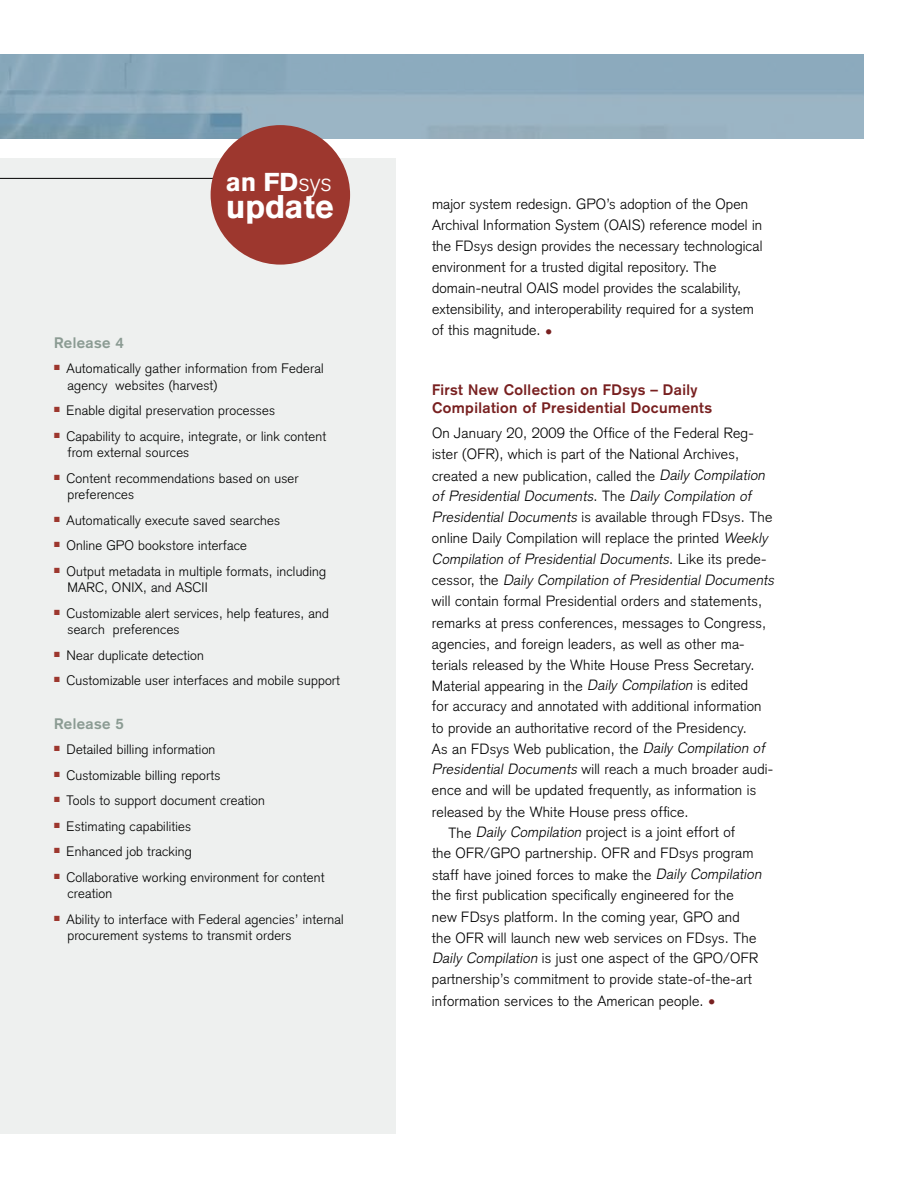
<style>
.page{position:relative;width:918px;height:1188px;background:#fff}
.page>*{position:absolute;margin:0;border:0;box-sizing:border-box;transform-origin:0 0}
.t1{font:900 32.25px "Akzidenz Grotesk";color:#fff}
.t2{font:900 25.5px "Akzidenz Grotesk";color:#fff}
.t3{font:700 15px/18px "Akzidenz Grotesk";letter-spacing:.03em;color:#782020}
.t4{font:700 15px "Akzidenz Grotesk";letter-spacing:.03em;color:#8b9b93}
.t5{font:300 14.7px/21px "Akzidenz Grotesk";letter-spacing:.015em;color:#000}
.t6{font:italic 300 14.7px "Akzidenz Grotesk";color:#000}
.t7{font:300 13.5px/16.5px "Akzidenz Grotesk";letter-spacing:.015em;color:#000}
.s1{font-weight:300}
.s2{color:#782020}
.s3{font-style:italic}
.s4{font-style:normal}
</style>
<div class="page">
<svg style="left:0;top:54px;width:864px;height:84px;background:#8facbe"></svg>
<div style="left:0;top:158px;width:396px;height:976px;background:#eef0ef"></div>
<div style="left:211px;top:125px;width:139px;height:140px;background:#9d372e;border-radius:50%"></div>
<h2 class="t2" style="left:226px;top:167px;width:108px">an FD<span class="s1">sys</span></h2>
<h1 class="t1" style="left:226px;top:188px;width:110px">update</h1>
<p class="t4" style="left:54px;top:334px;width:71px">Release 4</p>
<p class="t7" style="left:68px;top:361px;width:258px;text-indent:-14px"><sup>■</sup> Automatically gather information from Federal agency websites (harvest)</p>
<p class="t7" style="left:54px;top:403px;width:223px"><sup>■</sup> Enable digital preservation processes</p>
<p class="t7" style="left:68px;top:428px;width:260px;text-indent:-14px"><sup>■</sup> Capability to acquire, integrate, or link content from external sources</p>
<p class="t7" style="left:68px;top:470px;width:233px;text-indent:-14px"><sup>■</sup> Content recommendations based on user preferences</p>
<p class="t7" style="left:54px;top:512px;width:228px"><sup>■</sup> Automatically execute saved searches</p>
<p class="t7" style="left:54px;top:538px;width:194px"><sup>■</sup> Online GPO bookstore interface</p>
<p class="t7" style="left:68px;top:563px;width:260px;text-indent:-14px"><sup>■</sup> Output metadata in multiple formats, including<br>MARC, ONIX, and ASCII</p>
<p class="t7" style="left:68px;top:605px;width:263px;text-indent:-14px"><sup>■</sup> Customizable alert services, help features, and search preferences</p>
<p class="t7" style="left:54px;top:647px;width:152px"><sup>■</sup> Near duplicate detection</p>
<p class="t7" style="left:54px;top:673px;width:287px"><sup>■</sup> Customizable user interfaces and mobile support</p>
<p class="t4" style="left:54px;top:715px;width:71px">Release 5</p>
<p class="t7" style="left:54px;top:742px;width:163px"><sup>■</sup> Detailed billing information</p>
<p class="t7" style="left:54px;top:767px;width:168px"><sup>■</sup> Customizable billing reports</p>
<p class="t7" style="left:54px;top:793px;width:212px"><sup>■</sup> Tools to support document creation</p>
<p class="t7" style="left:54px;top:818px;width:139px"><sup>■</sup> Estimating capabilities</p>
<p class="t7" style="left:54px;top:844px;width:139px"><sup>■</sup> Enhanced job tracking</p>
<p class="t7" style="left:68px;top:869px;width:259px;text-indent:-14px"><sup>■</sup> Collaborative working environment for content creation</p>
<p class="t7" style="left:68px;top:911px;width:278px;text-indent:-14px"><sup>■</sup> Ability to interface with Federal agencies’ internal procurement systems to transmit orders</p>
<p class="t5" style="left:432px;top:193px;width:332px">major system redesign. GPO’s adoption of the Open Archival Information System (OAIS) reference model in the FDsys design provides the necessary technological environment for a trusted digital repository. The domain-neutral OAIS model provides the scalability, extensibility, and interoperability required for a system of this magnitude. <span class="s2">•</span></p>
<p class="t3" style="left:432px;top:381px;width:281px">First New Collection on FDsys – Daily<br>Compilation of Presidential Documents</p>
<p class="t5" style="left:432px;top:423px;width:323px">On January 20, 2009 the Office of the Federal Reg-</p>
<p class="t5" style="left:432px;top:444px;width:309px">ister (OFR), which is part of the National Archives,</p>
<p class="t5" style="left:432px;top:465px;width:337px">created a new publication, called the <span class="s3">Daily Compilation</span></p>
<p class="t6" style="left:432px;top:488px;width:324px">of Presidential Documents<span class="s4">. T h e</span> Daily Compilation of</p>
<p class="t5" style="left:432px;top:507px;width:342px"><span class="s3">Presidential Documents</span> is available through FDsys. The</p>
<p class="t5" style="left:432px;top:528px;width:337px">online Daily Compilation will replace the printed <span class="s3">Weekly</span></p>
<p class="t6" style="left:432px;top:551px;width:336px">Compilation of Presidential Documents<span class="s4">. L i k e i t s p re d e -</span></p>
<p class="t6" style="left:432px;top:572px;width:347px"><span class="s4">c e s s o r, t h e</span> Daily Compilation of Presidential Documents</p>
<p class="t5" style="left:432px;top:591px;width:332px">will contain formal Presidential orders and statements,</p>
<p class="t5" style="left:432px;top:612px;width:336px">remarks at press conferences, messages to Congress,</p>
<p class="t5" style="left:432px;top:633px;width:314px">agencies, and foreign leaders, as well as other ma-</p>
<p class="t5" style="left:432px;top:654px;width:324px">terials released by the White House Press Secretary.</p>
<p class="t5" style="left:432px;top:675px;width:318px">Material appearing in the <span class="s3">Daily Compilation</span> is edited</p>
<p class="t5" style="left:432px;top:696px;width:331px">for accuracy and annotated with additional information</p>
<p class="t5" style="left:432px;top:717px;width:316px">to provide an authoritative record of the Presidency.</p>
<p class="t5" style="left:432px;top:738px;width:337px">As an FDsys Web publication, the <span class="s3">Daily Compilation of</span></p>
<p class="t5" style="left:432px;top:759px;width:343px"><span class="s3">Presidential Documents</span> will reach a much broader audi-</p>
<p class="t5" style="left:432px;top:780px;width:326px">ence and will be updated frequently, as information is</p>
<p class="t5" style="left:432px;top:801px;width:258px">released by the White House press office.</p>
<p class="t5" style="left:448px;top:822px;width:288px">The <span class="s3">Daily Compilation</span> project is a joint effort of</p>
<p class="t5" style="left:432px;top:843px;width:323px">the OFR/GPO partnership. OFR and FDsys program</p>
<p class="t5" style="left:432px;top:864px;width:334px">staff have joined forces to make the <span class="s3">Daily Compilation</span></p>
<p class="t5" style="left:432px;top:885px;width:303px">the first publication specifically engineered for the</p>
<p class="t5" style="left:432px;top:906px;width:309px">new FDsys platform. In the coming year, GPO and</p>
<p class="t5" style="left:432px;top:927px;width:326px">the OFR will launch new web services on FDsys. The</p>
<p class="t5" style="left:432px;top:948px;width:328px"><span class="s3">Daily Compilation</span> is just one aspect of the GPO/OFR</p>
<p class="t5" style="left:432px;top:969px;width:321px">partnership’s commitment to provide state-of-the-art</p>
<p class="t5" style="left:432px;top:990px;width:285px">information services to the American people. <span class="s2">•</span></p>
</div>
